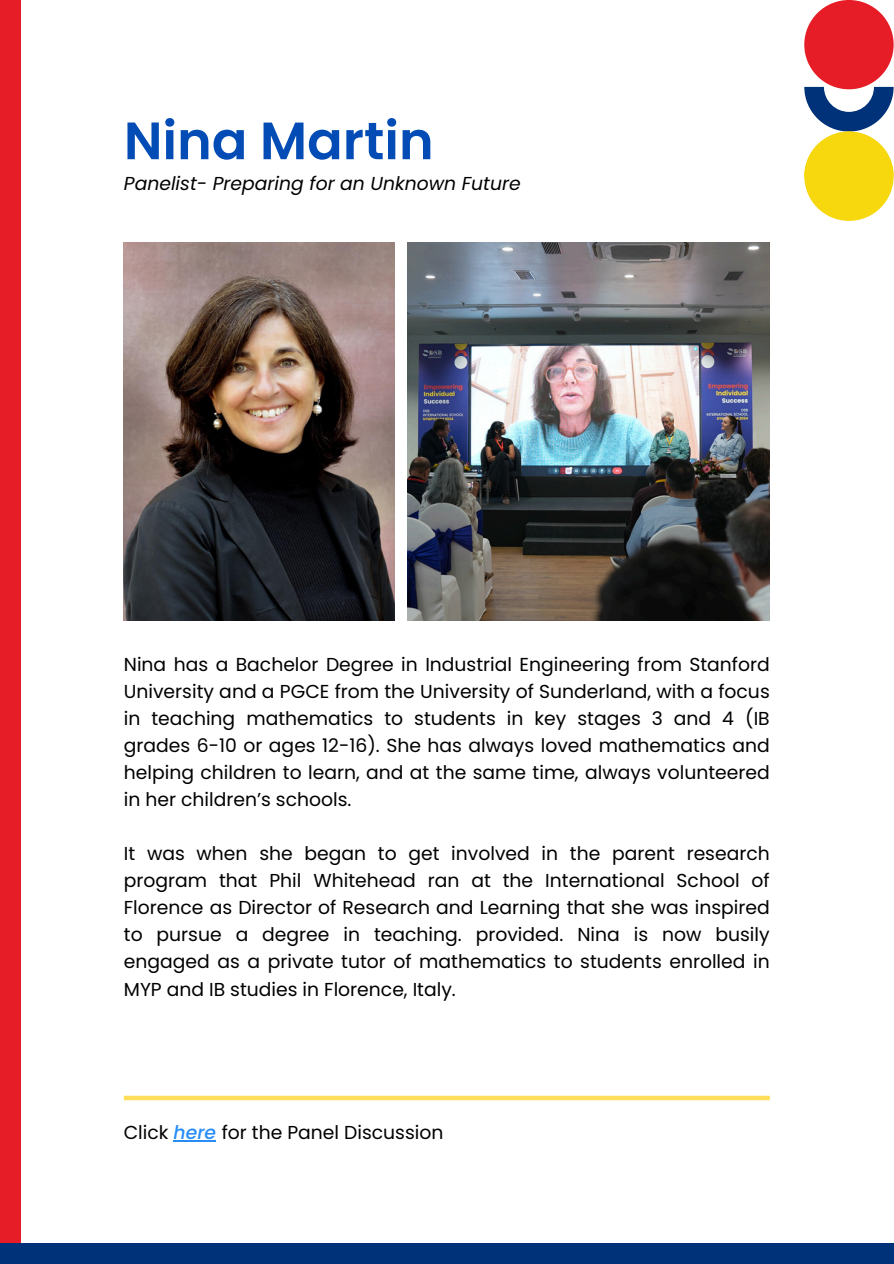
<style>
.page{position:relative;width:894px;height:1264px;background:#fff}
.page>*{position:absolute;margin:0;border:0;box-sizing:border-box;transform-origin:0 0}
.t1{font:600 52.5px "Poppins";color:#034cb6}
.t2{font:18.75px/27px "Poppins";color:#000;text-align:justify}
.t3{font:italic 18.75px "Poppins";color:#000}
.s1{font-weight:500;font-style:italic;color:#278df8}
</style>
<div class="page">
<svg style="left:823px;top:62px;width:50px;height:50px"></svg>
<div style="left:804px;top:0;width:89px;height:89px;background:#e61d26;border-radius:50%"></div>
<svg style="left:804px;top:87px;width:89px;height:82px"></svg>
<div style="left:804px;top:131px;width:89px;height:90px;background:#f7d70e;border-radius:50%"></div>
<div style="left:0;top:0;width:20px;height:1263px;background:#e61d26"></div>
<div style="left:0;top:1243px;width:893px;height:20px;background:#00327a"></div>
<img style="left:124px;top:242px;width:270px;height:378px">
<img style="left:408px;top:242px;width:361px;height:378px">
<hr style="left:173px;top:1140px;width:43px;height:1px;background:#278df8">
<div style="left:124px;top:1095px;width:645px;height:5px;background:#ffde59"></div>
<h1 class="t1" style="left:124px;top:104px;width:311px">Nina Martin</h1>
<p class="t3" style="left:124px;top:170px;width:398px">Panelist- Preparing for an Unknown Future</p>
<p class="t2" style="left:124px;top:651px;width:647px">Nina has a Bachelor Degree in Industrial Engineering from Stanford University and a PGCE from the University of Sunderland, with a focus in teaching mathematics to students in key stages 3 and 4 (IB grades 6-10 or ages 12-16). She has always loved mathematics and helping children to learn, and at the same time, always volunteered in her children’s schools.</p>
<p class="t2" style="left:124px;top:840px;width:647px">It was when she began to get involved in the parent research program that Phil Whitehead ran at the International School of Florence as Director of Research and Learning that she was inspired to pursue a degree in teaching. provided. Nina is now busily engaged as a private tutor of mathematics to students enrolled in MYP and IB studies in Florence, Italy.</p>
<p class="t2" style="left:124px;top:1118px;width:321px">Click <span class="s1">here</span> for the Panel Discussion</p>
</div>
